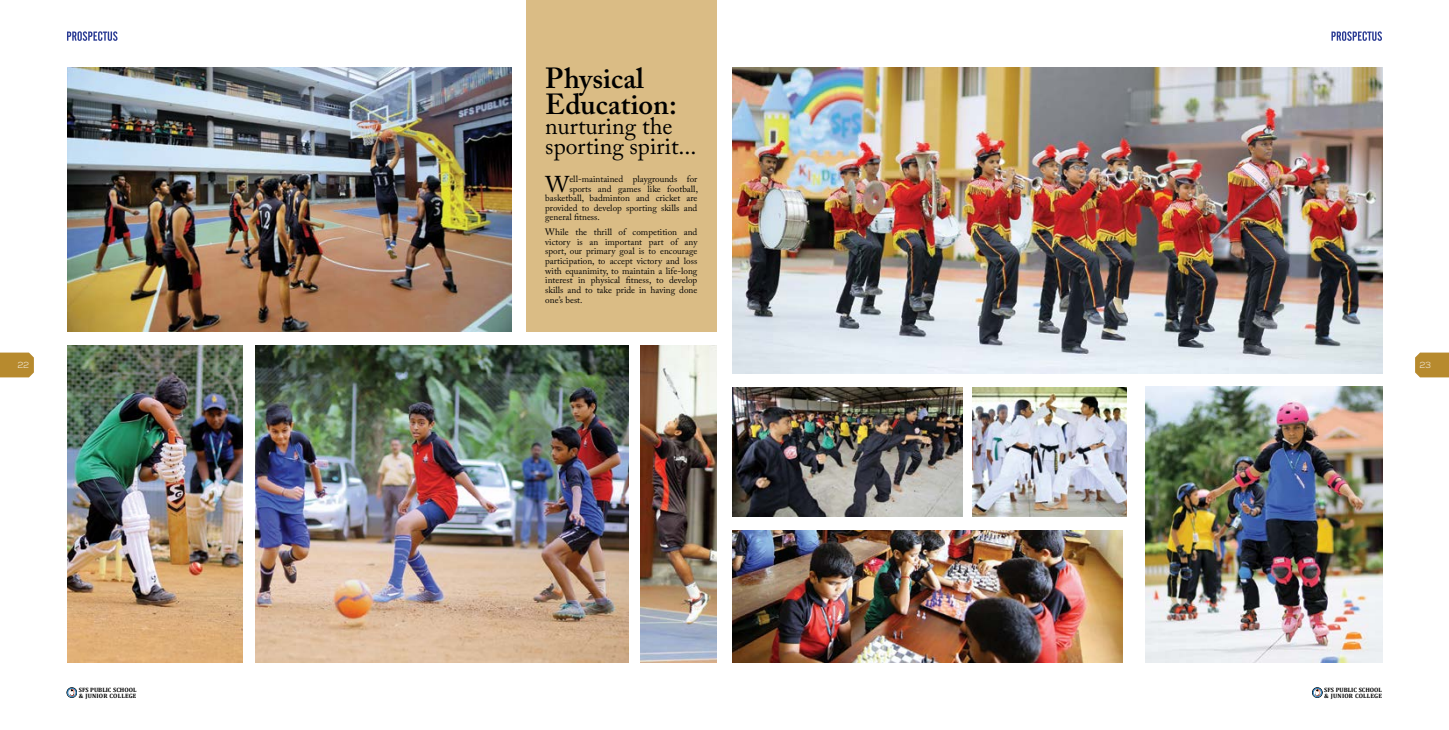
<style>
.page{position:relative;width:1449px;height:730px;background:#fff}
.page>*{position:absolute;margin:0;border:0;box-sizing:border-box;transform-origin:0 0}
.t1{font:600 28.88px/25.4px "Adobe Caslon Pro";color:#000}
.t2{font:23.62px/20.1px "Adobe Caslon Pro";color:#000}
.t3{font:22.75px "Adobe Caslon Pro";color:#000}
.t4{font:9.19px/9.6px "Adobe Caslon Pro";color:#000;text-align:justify}
.t5{font:300 8.75px "Nexa";color:#fff}
.t6{font:700 6.21px/5.8px "Cambria";color:#000}
</style>
<div class="page">
<img style="left:972px;top:387px;width:154px;height:129px">
<img style="left:1145px;top:386px;width:237px;height:276px">
<img style="left:68px;top:67px;width:443px;height:264px">
<img style="left:640px;top:345px;width:76px;height:317px">
<img style="left:255px;top:345px;width:374px;height:317px">
<img style="left:68px;top:345px;width:174px;height:317px">
<img style="left:733px;top:530px;width:389px;height:132px">
<img style="left:733px;top:67px;width:649px;height:306px">
<div style="left:526px;top:0;width:190px;height:331px;background:#dabc85"></div>
<img style="left:733px;top:387px;width:229px;height:129px">
<svg style="left:0;top:352px;width:34px;height:25px"></svg>
<svg style="left:1415px;top:352px;width:34px;height:25px"></svg>
<svg style="left:67px;top:687px;width:10px;height:10px"></svg>
<svg style="left:67px;top:31px;width:50px;height:10px"></svg>
<svg style="left:1331px;top:31px;width:51px;height:10px"></svg>
<svg style="left:1312px;top:687px;width:10px;height:10px"></svg>
<h1 class="t1" style="left:545px;top:66px;width:133px">Physical<br>Education:</h1>
<h2 class="t2" style="left:545px;top:115px;width:153px">nurturing the sporting spirit...</h2>
<h3 class="t3" style="left:545px;top:170px;width:25px">W</h3>
<p class="t4" style="left:569px;top:174px;width:129px">ell-maintained playgrounds for</p>
<p class="t4" style="left:569px;top:183px;width:130px">sports and games like football,</p>
<p class="t4" style="left:545px;top:193px;width:154px">basketball, badminton and cricket are</p>
<p class="t4" style="left:545px;top:203px;width:154px">provided to develop sporting skills and</p>
<p class="t4" style="left:545px;top:212px;width:56px">general fitness.</p>
<p class="t4" style="left:545px;top:227px;width:154px">While the thrill of competition and victory is an important part of any sport, our primary goal is to encourage participation, to accept victory and loss with equanimity, to maintain a life-long interest in physical fitness, to develop skills and to take pride in having done one’s best.</p>
<p class="t5" style="left:18px;top:360px;width:13px">22</p>
<p class="t5" style="left:1419px;top:360px;width:13px">23</p>
<p class="t6" style="left:79px;top:686px;width:59px">SFS PUBLIC SCHOOL &amp; JUNIOR COLLEGE</p>
<p class="t6" style="left:1324px;top:686px;width:59px">SFS PUBLIC SCHOOL &amp; JUNIOR COLLEGE</p>
</div>
